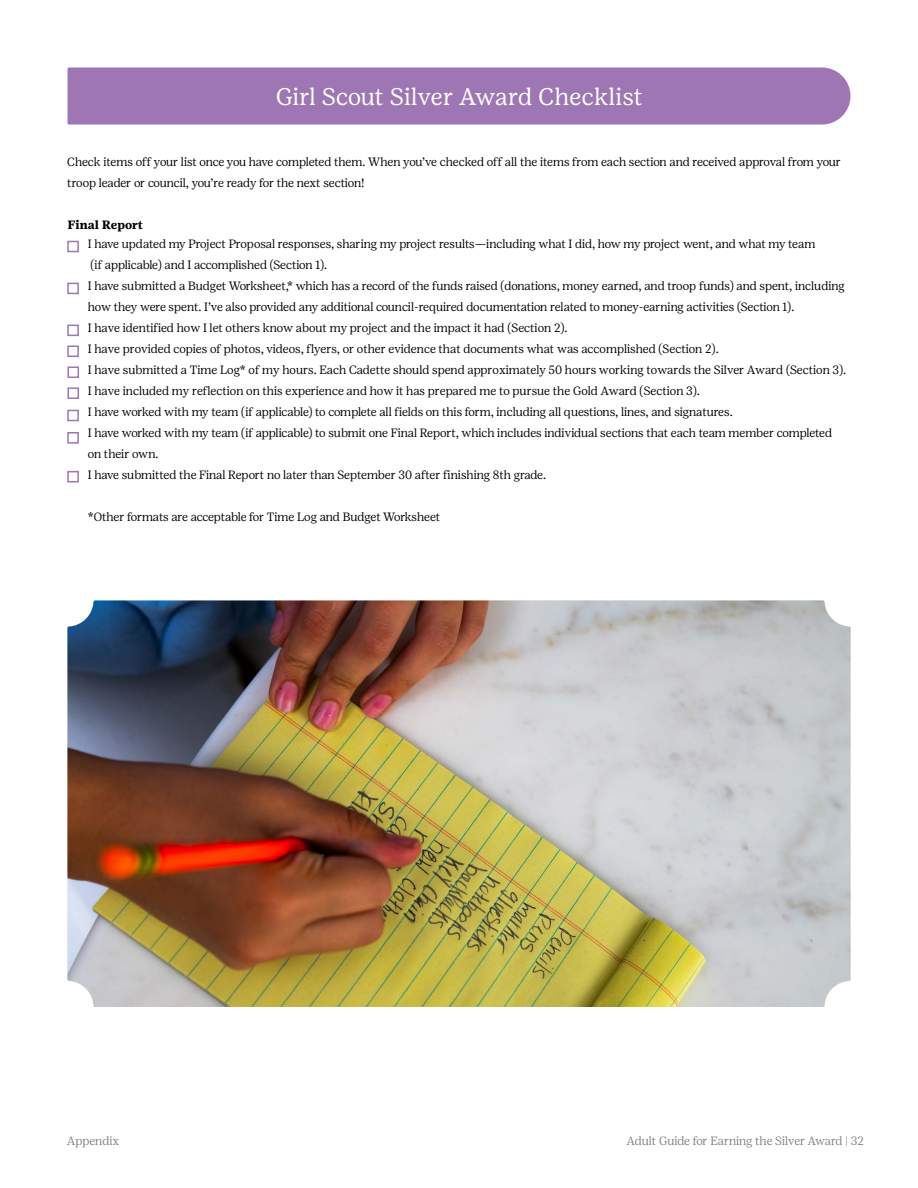
<style>
.page{position:relative;width:918px;height:1188px;background:#fff}
.page>*{position:absolute;margin:0;border:0;box-sizing:border-box;transform-origin:0 0}
.t1{font:24px "Girl Scout Text";letter-spacing:-.01em;color:#fff}
.t2{font:300 12px/21px "Girl Scout Display";color:#000}
.t3{font:300 12px "Girl Scout Display";color:#808285}
.t4{font:700 12px "Girl Scout Text";color:#000}
</style>
<div class="page">
<div style="left:68px;top:67px;width:783px;height:58px;background:#9e76b4"></div>
<img style="left:67px;top:600px;width:784px;height:407px">
<div style="left:67px;top:241px;width:12px;height:11px;background:#fff;border:2px solid #9e76b4"></div>
<div style="left:67px;top:432px;width:12px;height:12px;background:#fff;border:2px solid #9e76b4"></div>
<div style="left:67px;top:471px;width:12px;height:11px;background:#fff;border:2px solid #9e76b4"></div>
<div style="left:67px;top:410px;width:12px;height:11px;background:#fff;border:2px solid #9e76b4"></div>
<div style="left:67px;top:325px;width:12px;height:11px;background:#fff;border:2px solid #9e76b4"></div>
<div style="left:68px;top:366px;width:11px;height:12px;background:#fff;border:2px solid #9e76b4"></div>
<div style="left:67px;top:283px;width:12px;height:11px;background:#fff;border:2px solid #9e76b4"></div>
<div style="left:67px;top:346px;width:12px;height:11px;background:#fff;border:2px solid #9e76b4"></div>
<div style="left:68px;top:387px;width:11px;height:12px;background:#fff;border:2px solid #9e76b4"></div>
<h1 class="t1" style="left:276px;top:83px;width:369px">Girl Scout Silver Award Checklist</h1>
<p class="t2" style="left:67px;top:151px;width:775px">Check items off your list once you have completed them. When you’ve checked off all the items from each section and received approval from your troop leader or council, you’re ready for the next section!</p>
<p class="t4" style="left:68px;top:217px;width:77px">Final Report</p>
<p class="t2" style="left:88px;top:233px;width:760px">I have updated my Project Proposal responses, sharing my project results—including what I did, how my project went, and what my team<br>(if applicable) and I accomplished (Section 1).<br>I have submitted a Budget Worksheet,* which has a record of the funds raised (donations, money earned, and troop funds) and spent, including how they were spent. I’ve also provided any additional council-required documentation related to money-earning activities (Section 1).<br>I have identified how I let others know about my project and the impact it had (Section 2).<br>I have provided copies of photos, videos, flyers, or other evidence that documents what was accomplished (Section 2).<br>I have submitted a Time Log* of my hours. Each Cadette should spend approximately 50 hours working towards the Silver Award (Section 3).<br>I have included my reflection on this experience and how it has prepared me to pursue the Gold Award (Section 3).<br>I have worked with my team (if applicable) to complete all fields on this form, including all questions, lines, and signatures.<br>I have worked with my team (if applicable) to submit one Final Report, which includes individual sections that each team member completed on their own.<br>I have submitted the Final Report no later than September 30 after finishing 8th grade.</p>
<p class="t2" style="left:88px;top:506px;width:354px">*Other formats are acceptable for Time Log and Budget Worksheet</p>
<p class="t3" style="left:67px;top:1134px;width:53px">Appendix</p>
<p class="t3" style="left:627px;top:1134px;width:239px">Adult Guide for Earning the Silver Award | 32</p>
</div>
